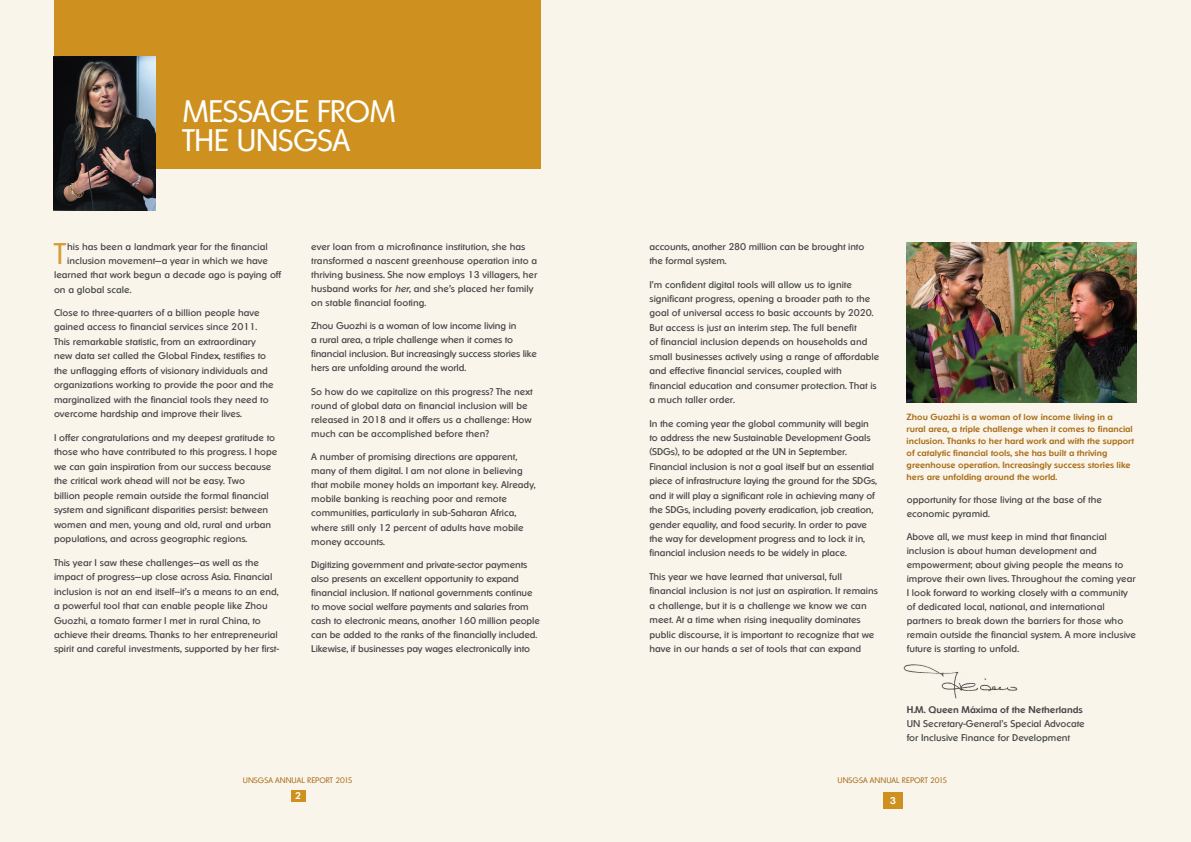
<style>
.page{position:relative;width:1191px;height:842px;background:#fff}
.page>*{position:absolute;margin:0;border:0;box-sizing:border-box;transform-origin:0 0}
.t1{font:300 31px/29px "Sharnay";letter-spacing:-.02em;color:#fff}
.init_cap_2{font:300 29.8px "Sharnay";color:#d59d39}
.t2{font:700 10px "Sharnay";color:#fff}
.init_cap_2-2{font:9.8px/14.4px "Sharnay";color:#464748}
.text{font:9.8px/14px "Sharnay";color:#464748}
.t3{font:700 9.1px "Sharnay";color:#fff}
.t4{font:700 9px/12px "Sharnay";color:#aa6f1c}
.t5{font:300 8px "Sharnay";color:#aa6f1c}
.s1{font-style:italic}
.s2{font-weight:700}
</style>
<div class="page">
<div style="left:595px;top:0;width:596px;height:842px;background:#faf5eb"></div>
<img style="left:906px;top:243px;width:231px;height:159px">
<div style="left:0;top:0;width:595px;height:842px;background:#faf5eb"></div>
<div style="left:54px;top:0;width:487px;height:168px;background:#ce911f"></div>
<div style="left:290px;top:791px;width:15px;height:11px;background:#ce911f"></div>
<div style="left:883px;top:793px;width:19px;height:16px;background:#ce911f"></div>
<img style="left:903px;top:664px;width:115px;height:35px">
<img style="left:54px;top:56px;width:101px;height:154px">
<p class="t1" style="left:182px;top:97px;width:215px">MESSAGE FROM<br>THE UNSGSA</p>
<p class="init_cap_2" style="left:54px;top:237px;width:13px">T</p>
<p class="init_cap_2-2" style="left:67px;top:239px;width:202px">his has been a landmark year for the financial</p>
<p class="init_cap_2-2" style="left:67px;top:253px;width:202px">inclusion movement—a year in which we have</p>
<p class="init_cap_2-2" style="left:54px;top:267px;width:229px">learned that work begun a decade ago is paying off</p>
<p class="init_cap_2-2" style="left:54px;top:282px;width:79px">on a global scale.</p>
<p class="init_cap_2-2" style="left:54px;top:305px;width:221px">Close to three-quarters of a billion people have gained access to financial services since 2011.<br>This remarkable statistic, from an extraordinary new data set called the Global Findex, testifies to the unflagging efforts of visionary individuals and organizations working to provide the poor and the marginalized with the financial tools they need to overcome hardship and improve their lives.</p>
<p class="init_cap_2-2" style="left:54px;top:430px;width:225px">I offer congratulations and my deepest gratitude to those who have contributed to this progress. I hope we can gain inspiration from our success because the critical work ahead will not be easy. Two<br>billion people remain outside the formal financial system and significant disparities persist: between women and men, young and old, rural and urban populations, and across geographic regions.</p>
<p class="init_cap_2-2" style="left:54px;top:555px;width:227px">This year I saw these challenges—as well as the impact of progress—up close across Asia. Financial inclusion is not an end itself--it’s a means to an end, a powerful tool that can enable people like Zhou Guozhi, a tomato farmer I met in rural China, to achieve their dreams. Thanks to her entrepreneurial spirit and careful investments, supported by her first-</p>
<p class="init_cap_2-2" style="left:311px;top:239px;width:227px;line-height:14.1px">ever loan from a microfinance institution, she has transformed a nascent greenhouse operation into a thriving business. She now employs 13 villagers, her husband works for <span class="s1">her</span>, and she’s placed her family on stable financial footing.</p>
<p class="init_cap_2-2" style="left:311px;top:319px;width:227px;line-height:14.1px">Zhou Guozhi is a woman of low income living in<br>a rural area, a triple challenge when it comes to financial inclusion. But increasingly success stories like hers are unfolding around the world.</p>
<p class="init_cap_2-2" style="left:311px;top:384px;width:223px;line-height:14.1px">So how do we capitalize on this progress? The next round of global data on financial inclusion will be released in 2018 and it offers us a challenge: How much can be accomplished before then?</p>
<p class="init_cap_2-2" style="left:311px;top:450px;width:226px;line-height:14.1px">A number of promising directions are apparent, many of them digital. I am not alone in believing that mobile money holds an important key. Already, mobile banking is reaching poor and remote communities, particularly in sub-Saharan Africa, where still only 12 percent of adults have mobile money accounts.</p>
<p class="init_cap_2-2" style="left:311px;top:557px;width:230px;line-height:14.1px">Digitizing government and private-sector payments also presents an excellent opportunity to expand financial inclusion. If national governments continue to move social welfare payments and salaries from cash to electronic means, another 160 million people can be added to the ranks of the financially included.<br>Likewise, if businesses pay wages electronically into</p>
<p class="t5" style="left:243px;top:775px;width:111px">UNSGSA ANNUAL REPORT 2015</p>
<p class="t2" style="left:295px;top:790px;width:8px">2</p>
<p class="init_cap_2-2" style="left:649px;top:239px;width:216px">accounts, another 280 million can be brought into the formal system.</p>
<p class="init_cap_2-2" style="left:649px;top:277px;width:231px">I’m confident digital tools will allow us to ignite significant progress, opening a broader path to the goal of universal access to basic accounts by 2020.<br>But access is just an interim step. The full benefit<br>of financial inclusion depends on households and small businesses actively using a range of affordable and effective financial services, coupled with financial education and consumer protection. That is a much taller order.</p>
<p class="init_cap_2-2" style="left:649px;top:416px;width:229px">In the coming year the global community will begin to address the new Sustainable Development Goals (SDGs), to be adopted at the UN in September.<br>Financial inclusion is not a goal itself but an essential piece of infrastructure laying the ground for the SDGs, and it will play a significant role in achieving many of the SDGs, including poverty eradication, job creation, gender equality, and food security. In order to pave the way for development progress and to lock it in, financial inclusion needs to be widely in place.</p>
<p class="init_cap_2-2" style="left:649px;top:569px;width:230px">This year we have learned that universal, full financial inclusion is not just an aspiration. It remains a challenge, but it is a challenge we know we can meet. At a time when rising inequality dominates public discourse, it is important to recognize that we have in our hands a set of tools that can expand</p>
<p class="t4" style="left:906px;top:411px;width:229px">Zhou Guozhi is a woman of low income living in a rural area, a triple challenge when it comes to financial inclusion. Thanks to her hard work and with the support of catalytic financial tools, she has built a thriving greenhouse operation. Increasingly success stories like hers are unfolding around the world.</p>
<p class="init_cap_2-2" style="left:906px;top:492px;width:197px;line-height:14px">opportunity for those living at the base of the economic pyramid.</p>
<p class="init_cap_2-2" style="left:906px;top:529px;width:231px;line-height:14px">Above all, we must keep in mind that financial inclusion is about human development and empowerment; about giving people the means to improve their own lives. Throughout the coming year I look forward to working closely with a community of dedicated local, national, and international partners to break down the barriers for those who remain outside the financial system. A more inclusive future is starting to unfold.</p>
<p class="text" style="left:906px;top:703px;width:180px"><span class="s2">H.M. Queen Máxima of the Netherlands<br></span>UN Secretary-General’s Special Advocate for Inclusive Finance for Development</p>
<p class="t5" style="left:837px;top:775px;width:111px">UNSGSA ANNUAL REPORT 2015</p>
<p class="t2" style="left:889px;top:795px;width:8px">3</p>
<p class="t3" style="left:889px;top:791px;width:7px">3</p>
</div>
